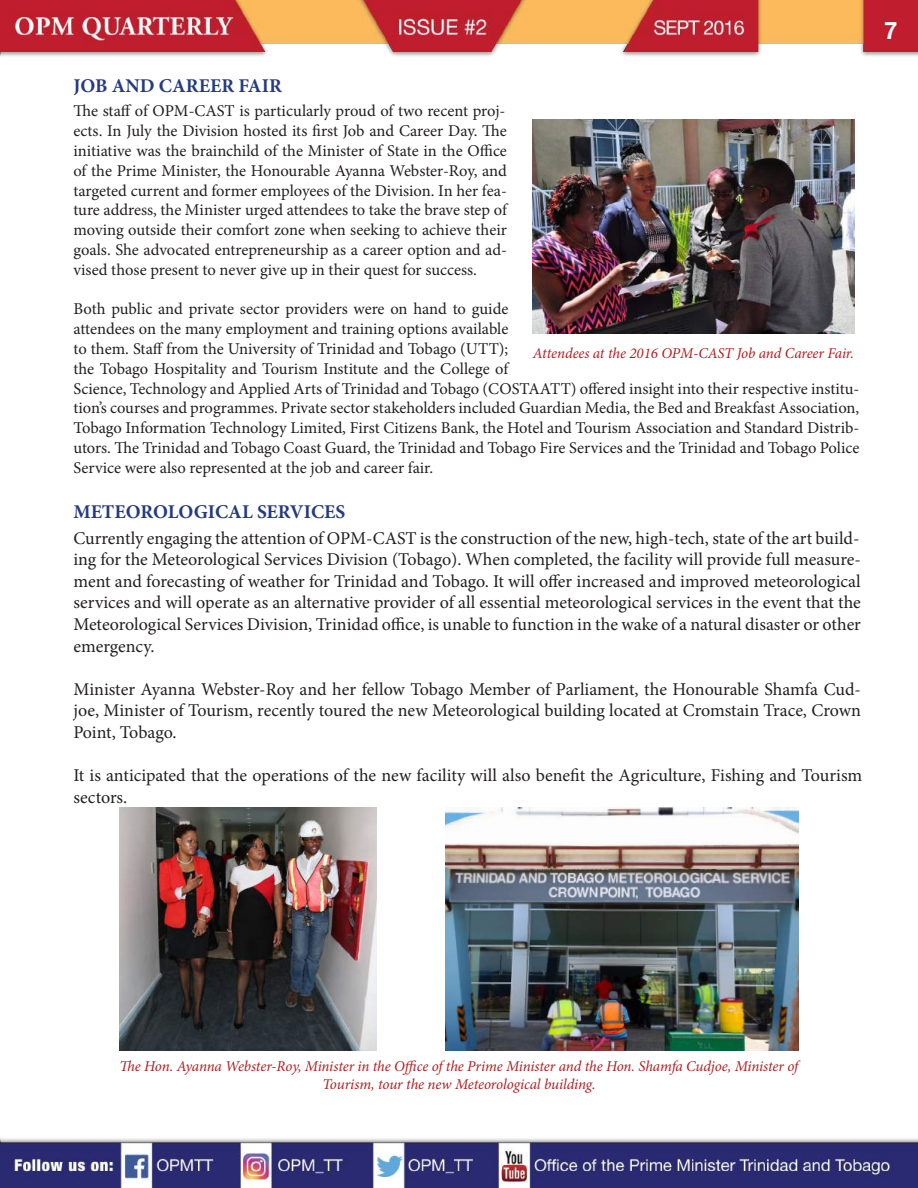
<style>
.page{position:relative;width:918px;height:1188px;background:#fff}
.page>*{position:absolute;margin:0;border:0;box-sizing:border-box;transform-origin:0 0}
.t1{font:700 24px "Helvetica Neue";color:#fff}
.t2{font:700 19.5px "Minion Pro";color:#253b80}
.t3{font:18px/21.6px "Minion Pro";color:#231f20;text-align:justify}
.t4{font:16.5px/19.8px "Minion Pro";letter-spacing:-.005em;color:#231f20;text-align:justify}
.t5{font:italic 15px/18px "Minion Pro";letter-spacing:-.01em;color:#b01f23;text-align:center}
</style>
<div class="page">
<img style="left:0;top:0;width:918px;height:1188px">
<img style="left:533px;top:120px;width:321px;height:213px">
<img style="left:120px;top:808px;width:257px;height:243px">
<img style="left:446px;top:808px;width:352px;height:243px">
<p class="t2" style="left:73px;top:72px;width:210px">JOB AND CAREER FAIR</p>
<p class="t4" style="left:73px;top:101px;width:435px">The staff of OPM-CAST is particularly proud of two recent proj&shy;ects. In July the Division hosted its first Job and Career Day. The initiative was the brainchild of the Minister of State in the Office of the Prime Minister, the Honourable Ayanna Webster-Roy, and targeted current and former employees of the Division. In her fea&shy;ture address, the Minister urged attendees to take the brave step of moving outside their comfort zone when seeking to achieve their goals. She advocated entrepreneurship as a career option and ad&shy;vised those present to never give up in their quest for success.</p>
<p class="t4" style="left:73px;top:299px;width:788px;text-align:left">Both public and private sector providers were on hand to guide<br>attendees on the many employment and training options available<br>to them. Staff from the University of Trinidad and Tobago (UTT);<br>the Tobago Hospitality and Tourism Institute and the College of<br>Science, Technology and Applied Arts of Trinidad and Tobago (COSTAATT) offered insight into their respective institu&shy;tion’s courses and programmes. Private sector stakeholders included Guardian Media, the Bed and Breakfast Association, Tobago Information Technology Limited, First Citizens Bank, the Hotel and Tourism Association and Standard Distrib&shy;utors. The Trinidad and Tobago Coast Guard, the Trinidad and Tobago Fire Services and the Trinidad and Tobago Police Service were also represented at the job and career fair.</p>
<p class="t2" style="left:73px;top:498px;width:273px">METEOROLOGICAL SERVICES</p>
<p class="t3" style="left:73px;top:527px;width:789px">Currently engaging the attention of OPM-CAST is the construction of the new, high-tech, state of the art build&shy;ing for the Meteorological Services Division (Tobago). When completed, the facility will provide full measure&shy;ment and forecasting of weather for Trinidad and Tobago. It will offer increased and improved meteorological services and will operate as an alternative provider of all essential meteorological services in the event that the Meteorological Services Division, Trinidad office, is unable to function in the wake of a natural disaster or other emergency.</p>
<p class="t3" style="left:73px;top:678px;width:789px">Minister Ayanna Webster-Roy and her fellow Tobago Member of Parliament, the Honourable Shamfa Cud&shy;joe, Minister of Tourism, recently toured the new Meteorological building located at Cromstain Trace, Crown Point, Tobago.</p>
<p class="t3" style="left:73px;top:765px;width:790px">It is anticipated that the operations of the new facility will also benefit the Agriculture, Fishing and Tourism sectors.</p>
<p class="t5" style="left:533px;top:344px;width:323px">Attendees at the 2016 OPM-CAST Job and Career Fair.</p>
<h1 class="t1" style="left:884px;top:15px;width:15px">7</h1>
<p class="t5" style="left:120px;top:1057px;width:680px">The Hon. Ayanna Webster-Roy, Minister in the Office of the Prime Minister and the Hon. Shamfa Cudjoe, Minister of<br>Tourism, tour the new Meteorological building.</p>
</div>
